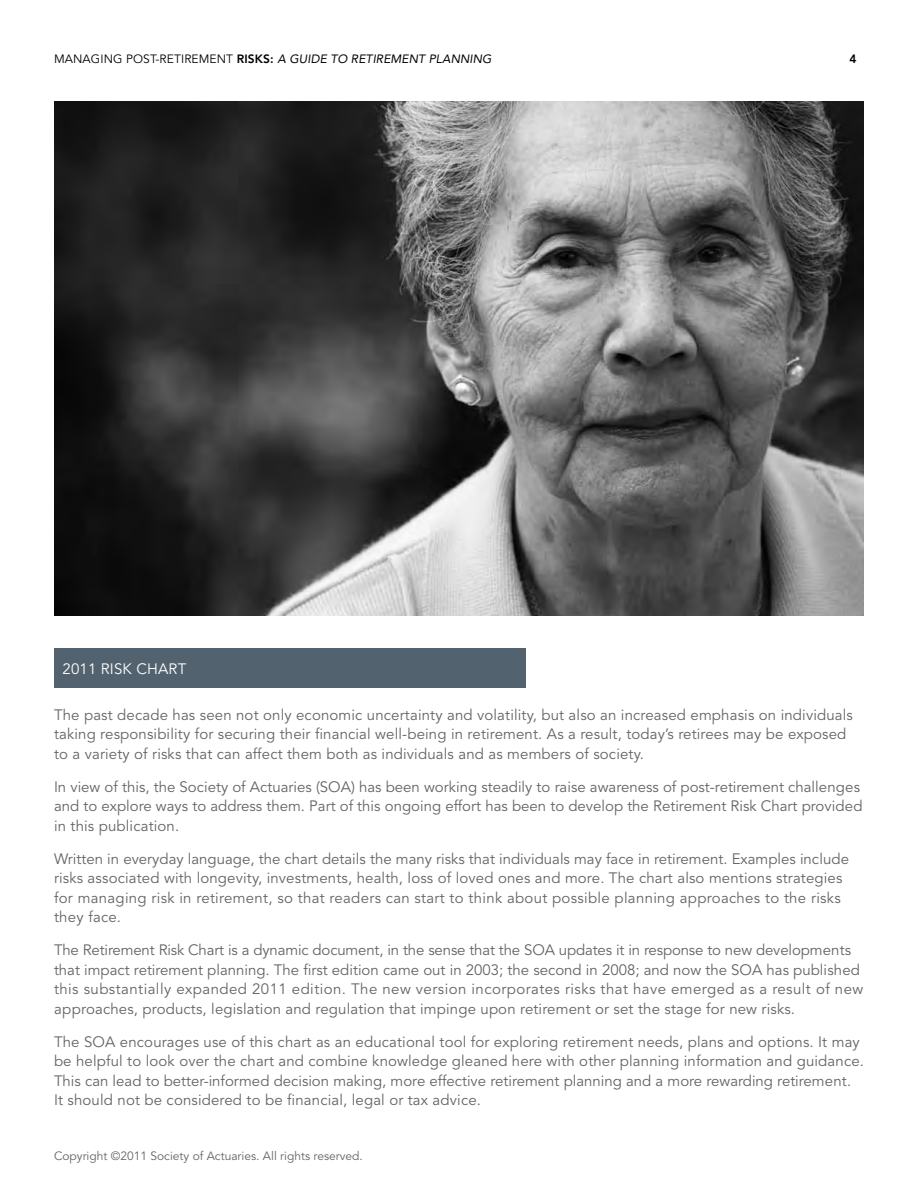
<style>
.page{position:relative;width:918px;height:1188px;background:#fff}
.page>*{position:absolute;margin:0;border:0;box-sizing:border-box;transform-origin:0 0}
.t1{font:15px/19.5px "Avenir";letter-spacing:.01em;color:#636466}
.t2{font:15px "Avenir";letter-spacing:.01em;color:#fff}
.t3{font:italic 12px "Avenir";letter-spacing:.01em;color:#000}
.t4{font:12px "Avenir";color:#636466}
.t5{font:800 12px "Avenir";color:#000}
.s1{font-style:normal}
.s2{font-weight:800;font-style:normal}
</style>
<div class="page">
<div style="left:54px;top:648px;width:471px;height:39px;background:#53626f"></div>
<img style="left:54px;top:102px;width:810px;height:514px">
<p class="t3" style="left:54px;top:52px;width:439px"><span class="s1">MANAGING POST-RETIREMENT</span> <span class="s2">RISKS:</span> A GUIDE TO RETIREMENT PLANNING</p>
<p class="t5" style="left:849px;top:52px;width:9px">4</p>
<p class="t2" style="left:63px;top:660px;width:125px">2011 RISK CHART</p>
<p class="t1" style="left:54px;top:705px;width:801px">The past decade has seen not only economic uncertainty and volatility, but also an increased emphasis on individuals taking responsibility for securing their financial well-being in retirement. As a result, today’s retirees may be exposed to a variety of risks that can affect them both as individuals and as members of society.</p>
<p class="t1" style="left:54px;top:777px;width:810px">In view of this, the Society of Actuaries (SOA) has been working steadily to raise awareness of post-retirement challenges and to explore ways to address them. Part of this ongoing effort has been to develop the Retirement Risk Chart provided in this publication.</p>
<p class="t1" style="left:54px;top:849px;width:797px">Written in everyday language, the chart details the many risks that individuals may face in retirement. Examples include risks associated with longevity, investments, health, loss of loved ones and more. The chart also mentions strategies for managing risk in retirement, so that readers can start to think about possible planning approaches to the risks they face.</p>
<p class="t1" style="left:54px;top:941px;width:811px">The Retirement Risk Chart is a dynamic document, in the sense that the SOA updates it in response to new developments that impact retirement planning. The first edition came out in 2003; the second in 2008; and now the SOA has published this substantially expanded 2011 edition. The new version incorporates risks that have emerged as a result of new approaches, products, legislation and regulation that impinge upon retirement or set the stage for new risks.</p>
<p class="t1" style="left:54px;top:1032px;width:812px">The SOA encourages use of this chart as an educational tool for exploring retirement needs, plans and options. It may be helpful to look over the chart and combine knowledge gleaned here with other planning information and guidance.<br>This can lead to better-informed decision making, more effective retirement planning and a more rewarding retirement.<br>It should not be considered to be financial, legal or tax advice.</p>
<p class="t4" style="left:54px;top:1149px;width:310px">Copyright ©2011 Society of Actuaries. All rights reserved.</p>
</div>
